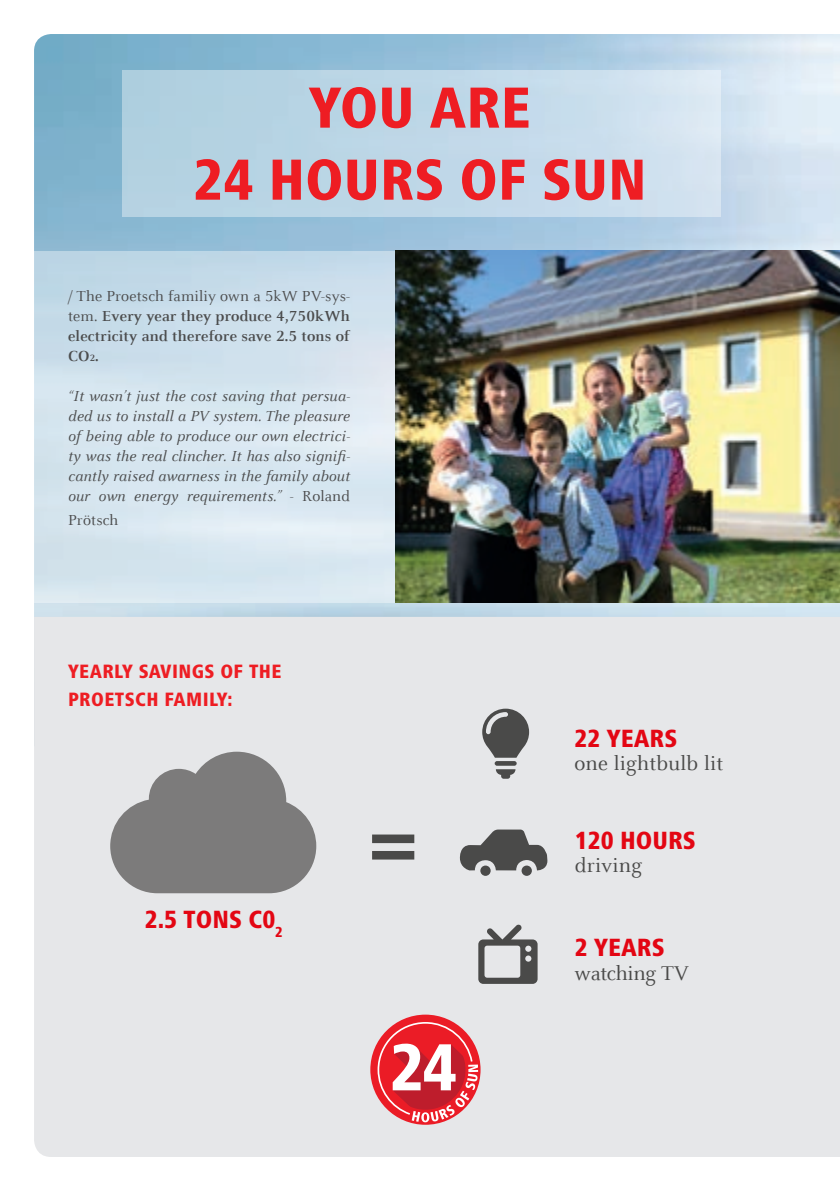
<style>
.page{position:relative;width:840px;height:1191px;background:#fff}
.page>*{position:absolute;margin:0;border:0;box-sizing:border-box;transform-origin:0 0}
.t1{font:800 condensed 60px/72px "Frutiger Next LTW1 G";color:#ee1d23;text-align:center}
.t2{font:800 condensed 25.8px "Frutiger Next LTW1 G";color:#e30613}
.t3{font:22px "Celeste Offc Pro";letter-spacing:.01em;color:#4a4a49}
.t4{font:22px "Celeste Offc Pro";letter-spacing:-.015em;color:#4a4a49}
.t5{font:800 condensed 20px/28px "Frutiger Next LTW1 G";letter-spacing:.02em;color:#ee1d23}
.t6{font:italic 16px/20px "Celeste Offc Pro";letter-spacing:.01em;color:#4b4c4d;text-align:justify}
.t7{font:700 16px/20px "Celeste Offc Pro";letter-spacing:.01em;color:#4b4c4d;text-align:justify}
.t8{font:16px "Celeste Offc Pro";letter-spacing:.01em;color:#4b4c4d}
.s1{font-weight:400}
.s2{font-size:10px}
.s3{font-style:normal}
</style>
<div class="page">
<img style="left:34px;top:34px;width:805px;height:583px">
<div style="left:34px;top:617px;width:805px;height:540px;background:#e6e7e9"></div>
<div style="left:122px;top:70px;width:598px;height:147px;background:linear-gradient(to right,#accedf,#d3e3f1)"></div>
<svg style="left:478px;top:924px;width:59px;height:60px;background:#a0a0a1"></svg>
<svg style="left:459px;top:829px;width:88px;height:41px;background:#7e7e7e"></svg>
<div style="left:480px;top:865px;width:10px;height:11px;background:#4a4a49;border-radius:50%"></div>
<div style="left:521px;top:865px;width:10px;height:11px;background:#4a4a49;border-radius:50%"></div>
<svg style="left:110px;top:751px;width:206px;height:142px;background:#959595"></svg>
<div style="left:372px;top:834px;width:42px;height:9px;background:#4a4a49"></div>
<div style="left:372px;top:851px;width:42px;height:8px;background:#4a4a49"></div>
<hr style="left:494px;top:761px;width:22px;height:4px;background:#4a4a49;border-radius:2px">
<svg style="left:495px;top:769px;width:20px;height:9px"></svg>
<svg style="left:482px;top:708px;width:47px;height:49px;background:#757676"></svg>
<svg style="left:34px;top:251px;width:361px;height:351px;background:#d3e3ee"></svg>
<img style="left:395px;top:251px;width:444px;height:351px">
<div style="left:370px;top:1014px;width:110px;height:110px;background:#eb1c26;border-radius:50%"></div>
<svg style="left:376px;top:1021px;width:102px;height:101px"></svg>
<h1 class="t1" style="left:193px;top:72px;width:454px">YOU ARE<br>24 HOURS OF SUN</h1>
<p class="t7" style="left:68px;top:285px;width:283px"><span class="s1">/ The Proetsch familiy own a 5kW PV-sys&shy;tem.</span> Every year they produce 4,750kWh electricity and therefore save 2.5 tons of CO<span class="s2">2</span>.</p>
<p class="t6" style="left:68px;top:385px;width:283px">“It wasn’t just the cost saving that persua&shy;ded us to install a PV system. The pleasure of being able to produce our own electrici&shy;ty was the real clincher. It has also signifi&shy;cantly raised awarness in the family about our own energy requirements.” - <span class="s3">Roland</span></p>
<p class="t8" style="left:68px;top:510px;width:52px">Prötsch</p>
<p class="t5" style="left:68px;top:657px;width:215px">YEARLY SAVINGS OF THE<br>PROETSCH FAMILY:</p>
<h2 class="t2" style="left:145px;top:905px;width:139px">2.5 TONS C0<sub>2</sub></h2>
<h2 class="t2" style="left:574px;top:724px;width:104px">22 YEARS</h2>
<h3 class="t3" style="left:574px;top:750px;width:150px">one lightbulb lit</h3>
<h2 class="t2" style="left:574px;top:825px;width:122px">120 HOURS</h2>
<h3 class="t3" style="left:574px;top:852px;width:69px">driving</h3>
<h2 class="t2" style="left:574px;top:932px;width:91px">2 YEARS</h2>
<h3 class="t4" style="left:574px;top:960px;width:115px">watching TV</h3>
</div>
